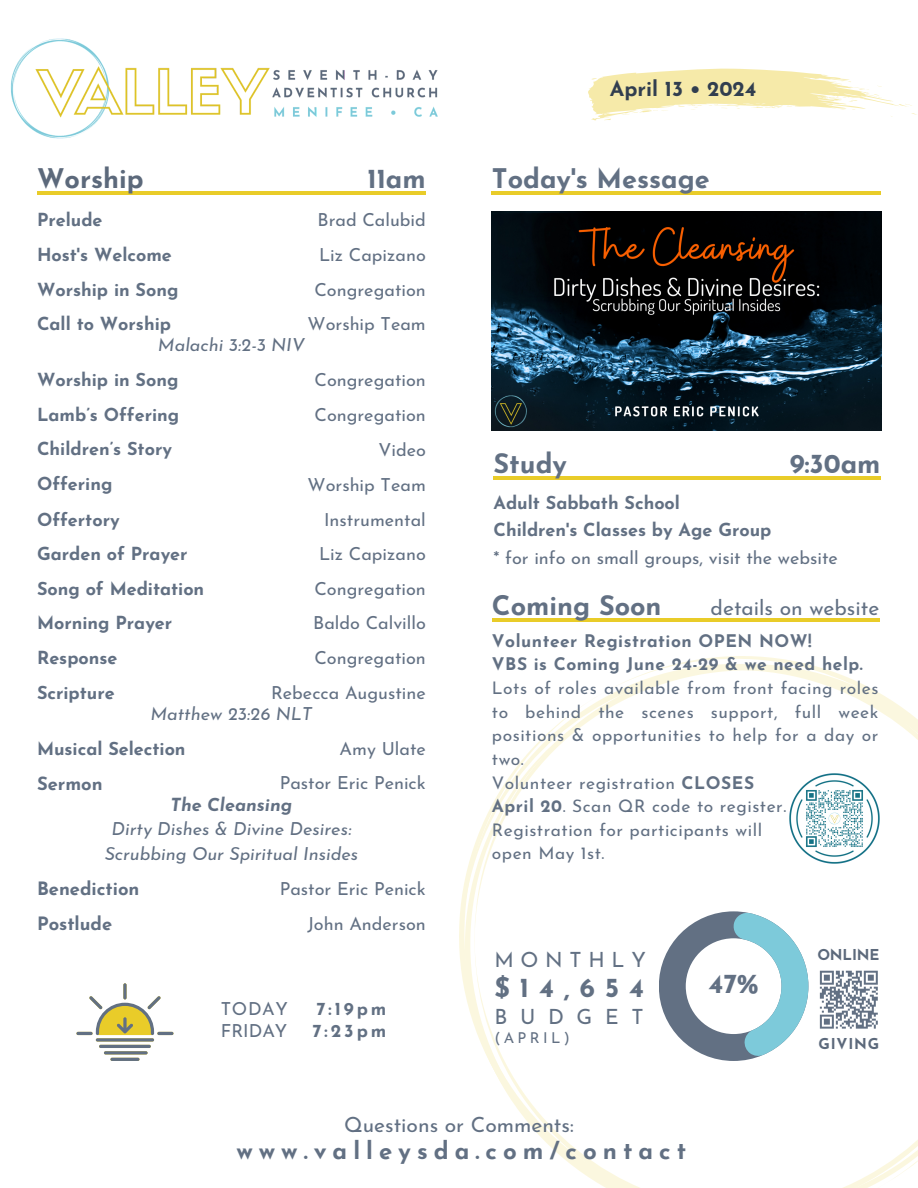
<style>
.page{position:relative;width:918px;height:1188px;background:#fff}
.page>*{position:absolute;margin:0;border:0;box-sizing:border-box;transform-origin:0 0}
.t1{font:700 27px "Josefin Sans";color:#627083}
.t2{font:700 27px "Josefin Sans";color:#5c697b}
.t3{font:700 24px "Josefin Sans";letter-spacing:.25em;color:#627083}
.t4{font:21px "Josefin Sans";color:#627083}
.t5{font:700 21px "Josefin Sans";color:#313e4f}
.t6{font:21px "Josefin Sans";letter-spacing:.32em;color:#627083}
.t7{font:700 18.45px "Josefin Sans";color:#627083}
.t8{font:18px "Josefin Sans";color:#627083}
.t9{font:700 18px "Josefin Sans";color:#627083}
.t10{font:italic 18px "Josefin Sans";color:#627083}
.t11{font:italic 700 18px "Josefin Sans";color:#627083}
.t12{font:17.4px/23.7px "Josefin Sans";letter-spacing:.03em;color:#627083;text-align:justify}
.t13{font:700 17.4px "Josefin Sans";letter-spacing:.03em;color:#627083}
.t14{font:700 15px "Josefin Sans";letter-spacing:.02em;color:#5c697b}
.t15{font:15px "Josefin Sans";letter-spacing:.225em;color:#627083}
.s1{font-weight:700}
</style>
<div class="page">
<svg style="left:462px;top:662px;width:456px;height:526px"></svg>
<img style="left:10px;top:38px;width:428px;height:101px">
<hr style="left:99px;top:1045px;width:52px;height:3px;background:#627083;border-radius:2px">
<svg style="left:96px;top:1038px;width:58px;height:4px"></svg>
<hr style="left:110px;top:1058px;width:30px;height:3px;background:#627083;border-radius:2px">
<hr style="left:104px;top:1051px;width:44px;height:3px;background:#627083;border-radius:2px">
<svg style="left:123px;top:983px;width:4px;height:16px"></svg>
<hr style="left:157px;top:1032px;width:16px;height:3px;background:#627083;border-radius:2px">
<hr style="left:76px;top:1032px;width:17px;height:3px;background:#627083;border-radius:2px">
<svg style="left:89px;top:996px;width:72px;height:39px"></svg>
<div style="left:816px;top:967px;width:66px;height:66px;background:#fff"></div>
<svg style="left:819px;top:970px;width:59px;height:59px"></svg>
<svg style="left:659px;top:911px;width:149px;height:150px"></svg>
<hr style="left:494px;top:477px;width:387px;height:2px;background:#e9cc29">
<hr style="left:492px;top:192px;width:389px;height:2px;background:#e9cc29">
<svg style="left:588px;top:69px;width:329px;height:51px"></svg>
<hr style="left:37px;top:192px;width:389px;height:2px;background:#e9cc29">
<hr style="left:492px;top:618px;width:387px;height:3px;background:#e9cc29">
<img style="left:790px;top:773px;width:90px;height:90px">
<img style="left:492px;top:211px;width:389px;height:220px">
<p class="t5" style="left:610px;top:80px;width:148px">April 13 • 2024</p>
<p class="t2" style="left:37px;top:168px;width:108px">Worship</p>
<p class="t1" style="left:367px;top:168px;width:60px">11am</p>
<p class="t1" style="left:492px;top:168px;width:219px">Today's Message</p>
<p class="t9" style="left:37px;top:213px;width:67px">Prelude</p>
<h1 class="t8" style="left:318px;top:213px;width:110px">Brad Calubid</h1>
<p class="t9" style="left:37px;top:247px;width:136px">Host's Welcome</p>
<p class="t8" style="left:319px;top:247px;width:108px">Liz Capizano</p>
<p class="t9" style="left:37px;top:282px;width:143px">Worship in Song</p>
<p class="t8" style="left:315px;top:282px;width:113px">Congregation</p>
<p class="t9" style="left:37px;top:317px;width:136px">Call to Worship</p>
<p class="t8" style="left:308px;top:317px;width:120px">Worship Team</p>
<h1 class="t10" style="left:158px;top:338px;width:148px">Malachi 3:2-3 NIV</h1>
<p class="t9" style="left:37px;top:373px;width:143px">Worship in Song</p>
<h1 class="t8" style="left:315px;top:373px;width:113px">Congregation</h1>
<p class="t9" style="left:37px;top:407px;width:144px">Lamb’s Offering</p>
<p class="t8" style="left:315px;top:407px;width:113px">Congregation</p>
<p class="t9" style="left:37px;top:442px;width:137px">Children’s Story</p>
<p class="t8" style="left:378px;top:442px;width:49px">Video</p>
<p class="t9" style="left:37px;top:477px;width:77px">Offering</p>
<p class="t8" style="left:308px;top:477px;width:120px">Worship Team</p>
<h5 class="t9" style="left:37px;top:512px;width:84px">Offertory</h5>
<p class="t8" style="left:324px;top:512px;width:103px">Instrumental</p>
<p class="t9" style="left:37px;top:547px;width:152px">Garden of Prayer</p>
<p class="t8" style="left:319px;top:547px;width:108px">Liz Capizano</p>
<h6 class="t9" style="left:37px;top:581px;width:169px">Song of Meditation</h6>
<p class="t8" style="left:315px;top:581px;width:113px">Congregation</p>
<p class="t9" style="left:37px;top:616px;width:137px">Morning Prayer</p>
<p class="t8" style="left:313px;top:616px;width:114px">Baldo Calvillo</p>
<p class="t9" style="left:37px;top:651px;width:82px">Response</p>
<p class="t8" style="left:314px;top:651px;width:113px">Congregation</p>
<p class="t9" style="left:37px;top:685px;width:79px">Scripture</p>
<p class="t8" style="left:271px;top:685px;width:156px">Rebecca Augustine</p>
<p class="t10" style="left:150px;top:707px;width:163px">Matthew 23:26 NLT</p>
<p class="t9" style="left:37px;top:741px;width:150px">Musical Selection</p>
<p class="t8" style="left:340px;top:741px;width:88px">Amy Ulate</p>
<h1 class="t7" style="left:37px;top:776px;width:67px">Sermon</h1>
<h3 class="t8" style="left:280px;top:776px;width:148px">Pastor Eric Penick</h3>
<p class="t11" style="left:171px;top:797px;width:123px">The Cleansing</p>
<p class="t10" style="left:112px;top:822px;width:241px">Dirty Dishes &amp; Divine Desires:</p>
<p class="t10" style="left:105px;top:847px;width:255px">Scrubbing Our Spiritual Insides</p>
<p class="t7" style="left:37px;top:881px;width:104px">Benediction</p>
<p class="t8" style="left:280px;top:881px;width:148px">Pastor Eric Penick</p>
<p class="t7" style="left:37px;top:916px;width:77px">Postlude</p>
<p class="t8" style="left:307px;top:916px;width:120px">John Anderson</p>
<h4 class="t8" style="left:221px;top:1001px;width:69px">TODAY</h4>
<p class="t9" style="left:316px;top:1001px;width:72px">7:19pm</p>
<h1 class="t8" style="left:221px;top:1024px;width:68px">FRIDAY</h1>
<h1 class="t9" style="left:312px;top:1024px;width:75px">7:23pm</h1>
<p class="t1" style="left:494px;top:453px;width:75px">Study</p>
<p class="t1" style="left:790px;top:453px;width:92px">9:30am</p>
<p class="t9" style="left:494px;top:495px;width:188px">Adult Sabbath School</p>
<p class="t9" style="left:494px;top:523px;width:279px">Children's Classes by Age Group</p>
<p class="t8" style="left:494px;top:551px;width:346px">* for info on small groups, visit the website</p>
<p class="t1" style="left:492px;top:594px;width:171px">Coming Soon</p>
<p class="t4" style="left:711px;top:599px;width:170px">details on website</p>
<p class="t13" style="left:492px;top:634px;width:321px">Volunteer Registration OPEN NOW!</p>
<p class="t13" style="left:492px;top:657px;width:372px">VBS is Coming June 24-29 &amp; we need help.</p>
<p class="t12" style="left:492px;top:678px;width:388px">Lots of roles available from front facing roles to behind the scenes support, full week positions &amp; opportunities to help for a day or two.</p>
<p class="t12" style="left:492px;top:772px;width:264px">Volunteer registration <span class="s1">CLOSES</span></p>
<p class="t12" style="left:492px;top:796px;width:296px"><span class="s1">April 20</span>. Scan QR code to register.</p>
<h1 class="t12" style="left:492px;top:820px;width:272px">Registration for participants will</h1>
<p class="t12" style="left:492px;top:843px;width:114px">open May 1st.</p>
<p class="t6" style="left:494px;top:952px;width:153px">MONTHLY</p>
<p class="t1" style="left:494px;top:977px;width:151px">$14,654</p>
<p class="t4" style="left:494px;top:1008px;width:151px">BUDGET</p>
<h3 class="t15" style="left:494px;top:1032px;width:77px">(APRIL)</h3>
<h1 class="t1" style="left:708px;top:973px;width:52px">47%</h1>
<p class="t14" style="left:817px;top:949px;width:64px">ONLINE</p>
<p class="t14" style="left:818px;top:1038px;width:62px">GIVING</p>
<p class="t4" style="left:344px;top:1116px;width:231px">Questions or Comments:</p>
<p class="t3" style="left:236px;top:1141px;width:451px">www.valleysda.com/contact</p>
</div>
